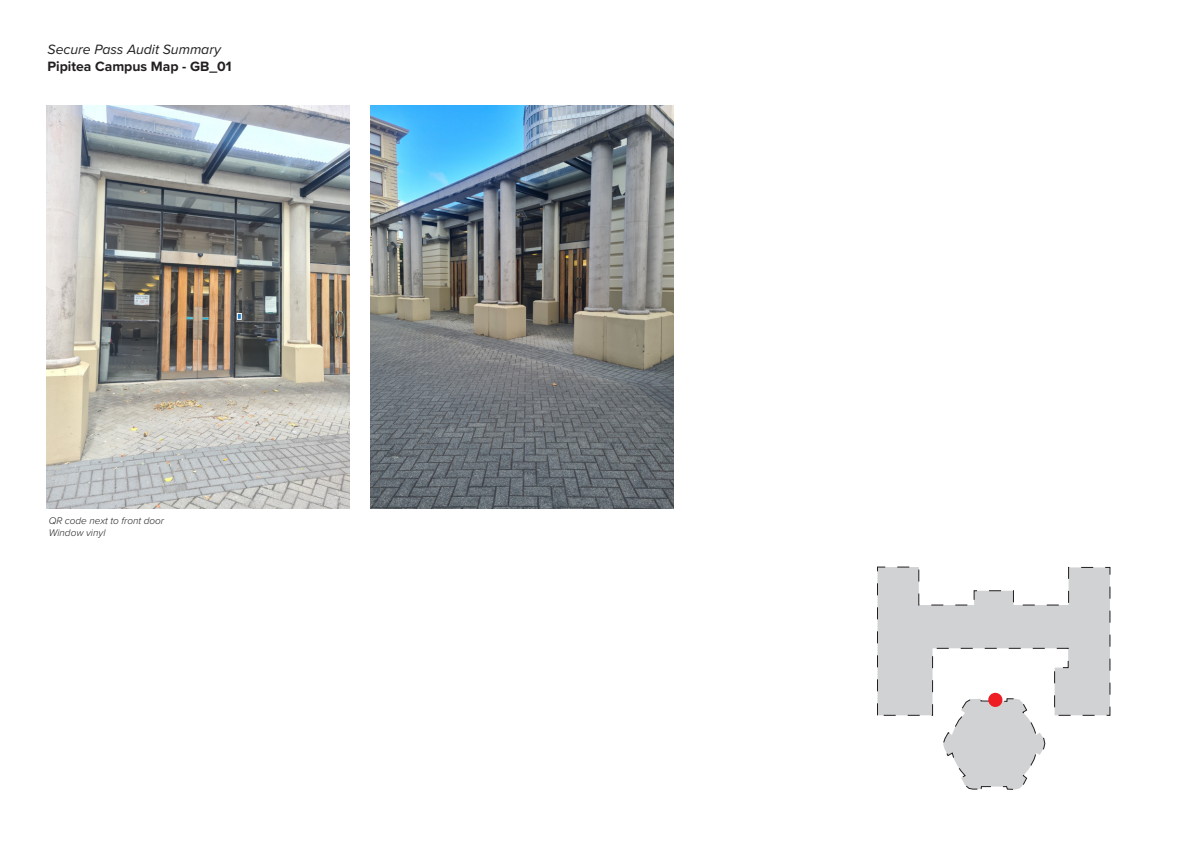
<style>
.page{position:relative;width:1191px;height:842px;background:#fff}
.page>*{position:absolute;margin:0;border:0;box-sizing:border-box;transform-origin:0 0}
.t1{font:italic 14px "Proxima Nova";color:#231f20}
.t2{font:700 14px "Proxima Nova";color:#231f20}
.t3{font:italic 300 10px/12px "Proxima Nova";color:#231f20}
</style>
<div class="page">
<svg style="left:877px;top:566px;width:234px;height:224px"></svg>
<div style="left:988px;top:693px;width:14px;height:14px;background:#ee1d23;border-radius:50%"></div>
<img style="left:46px;top:106px;width:303px;height:403px">
<img style="left:370px;top:106px;width:303px;height:403px">
<svg style="left:237px;top:313px;width:5px;height:7px"></svg>
<h1 class="t1" style="left:47px;top:39px;width:175px">Secure Pass Audit Summary</h1>
<h1 class="t2" style="left:47px;top:56px;width:186px">Pipitea Campus Map - GB_01</h1>
<p class="t3" style="left:49px;top:514px;width:117px">QR code next to front door<br>Window vinyl</p>
</div>
